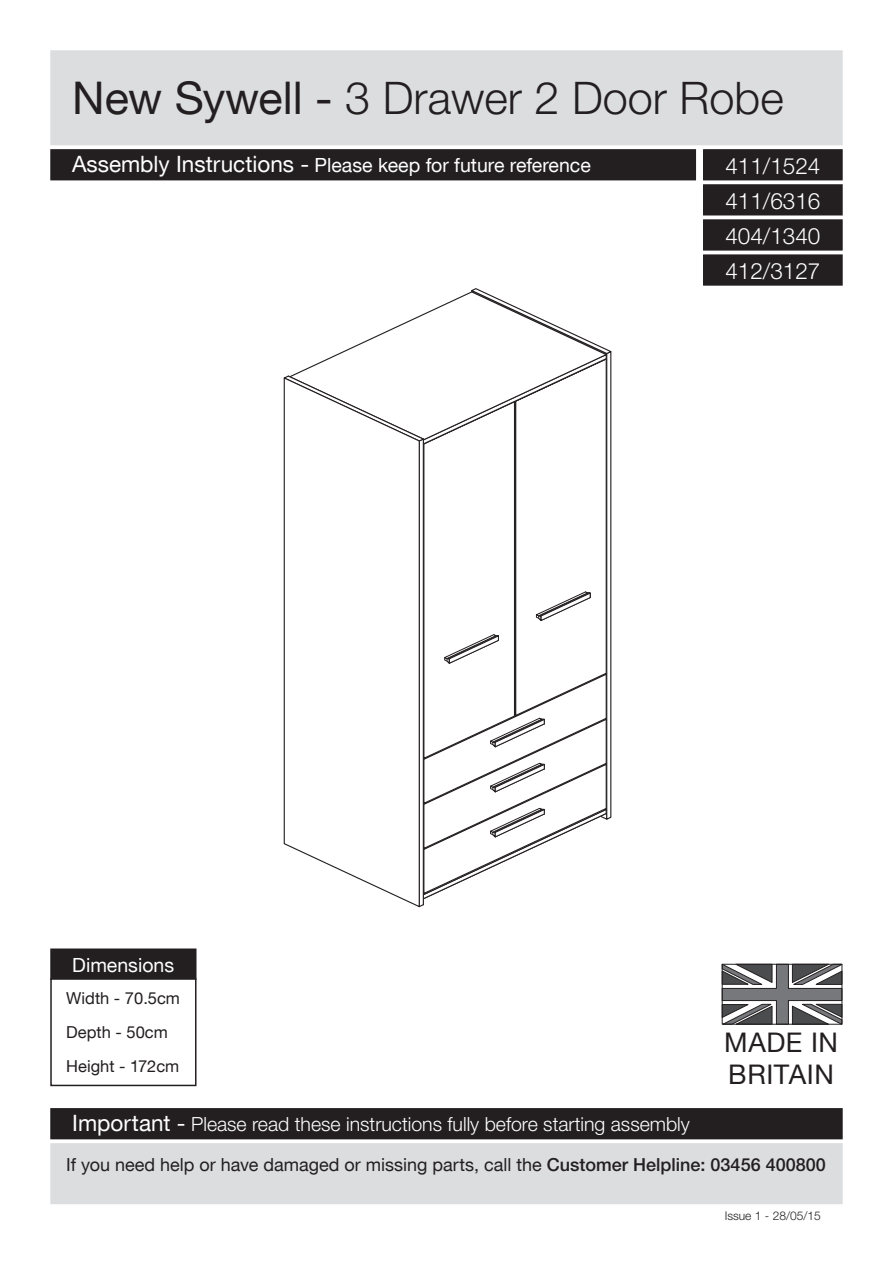
<style>
.page{position:relative;width:893px;height:1263px;background:#fff}
.page>*{position:absolute;margin:0;border:0;box-sizing:border-box;transform-origin:0 0}
.t1{font:300 45px "Helvetica Neue CE";color:#231f20}
.t2{font:27px/32.4px "Helvetica Neue CE";letter-spacing:.02em;color:#231f20}
.t3{font:300 22.5px/35.1px "Helvetica Neue CE";color:#fff}
.t4{font:300 19.5px "Helvetica Neue CE";color:#fff}
.t5{font:19.5px "Helvetica Neue CE";color:#fff}
.t6{font:18px "Helvetica Neue CE";color:#231f20}
.t7{font:16.5px/34.2px "Helvetica Neue CE";color:#231f20}
.t8{font:300 12px "Helvetica Neue CE";color:#231f20}
.s1{font-weight:400}
.s2{font-size:22.5px}
.s3{font-weight:400;font-size:22.5px}
.s4{font-weight:500}
</style>
<div class="page">
<div style="left:51px;top:949px;width:145px;height:30px;background:#231f20"></div>
<div style="left:50px;top:948px;width:146px;height:32px;border:2px solid #231f20"></div>
<div style="left:50px;top:978px;width:146px;height:108px;border:2px solid #231f20"></div>
<div style="left:51px;top:1109px;width:791px;height:29px;background:#231f20"></div>
<div style="left:50px;top:1108px;width:793px;height:31px;border:2px solid #231f20"></div>
<div style="left:51px;top:51px;width:791px;height:94px;background:#dcdddf"></div>
<div style="left:50px;top:50px;width:793px;height:95px;border:2px solid #dcdddf"></div>
<div style="left:51px;top:150px;width:644px;height:30px;background:#231f20"></div>
<div style="left:50px;top:149px;width:646px;height:31px;border:2px solid #231f20"></div>
<div style="left:51px;top:1144px;width:791px;height:59px;background:#dcdddf"></div>
<div style="left:50px;top:1143px;width:793px;height:61px;border:2px solid #dcdddf"></div>
<svg style="left:722px;top:966px;width:120px;height:59px"></svg>
<div style="left:722px;top:964px;width:120px;height:60px;border:1px solid #231f20"></div>
<div style="left:704px;top:150px;width:138px;height:30px;background:#231f20"></div>
<div style="left:703px;top:149px;width:140px;height:31px;border:2px solid #231f20"></div>
<div style="left:704px;top:220px;width:138px;height:30px;background:#231f20"></div>
<div style="left:703px;top:219px;width:140px;height:32px;border:2px solid #231f20"></div>
<div style="left:704px;top:255px;width:138px;height:30px;background:#231f20"></div>
<div style="left:703px;top:254px;width:140px;height:32px;border:2px solid #231f20"></div>
<div style="left:704px;top:185px;width:138px;height:30px;background:#231f20"></div>
<div style="left:703px;top:184px;width:140px;height:31px;border:2px solid #231f20"></div>
<svg style="left:287px;top:288px;width:325px;height:619px"></svg>
<svg style="left:283px;top:376px;width:138px;height:532px"></svg>
<p class="t1" style="left:72px;top:71px;width:713px"><span class="s1">New Sywell -</span> 3 Drawer 2 Door Robe</p>
<p class="t5" style="left:72px;top:153px;width:520px"><span class="s2">Assembly Instructions -</span> Please keep for future reference</p>
<p class="t3" style="left:725px;top:148px;width:97px">411/1524</p>
<p class="t3" style="left:725px;top:183px;width:97px">411/6316</p>
<p class="t3" style="left:725px;top:218px;width:97px">404/1340<br>412/3127</p>
<p class="t5" style="left:72px;top:953px;width:103px">Dimensions</p>
<p class="t7" style="left:66px;top:981px;width:115px">Width - 70.5cm<br>Depth - 50cm<br>Height - 172cm</p>
<p class="t4" style="left:72px;top:1112px;width:619px"><span class="s3">Important -</span> Please read these instructions fully before starting assembly</p>
<p class="t2" style="left:724px;top:1026px;width:115px">MADE IN<br>BRITAIN</p>
<p class="t6" style="left:66px;top:1154px;width:761px">If you need help or have damaged or missing parts, call the <span class="s4">Customer Helpline: 03456 400800</span></p>
<p class="t8" style="left:725px;top:1209px;width:98px">Issue 1 - 28/05/15</p>
</div>
